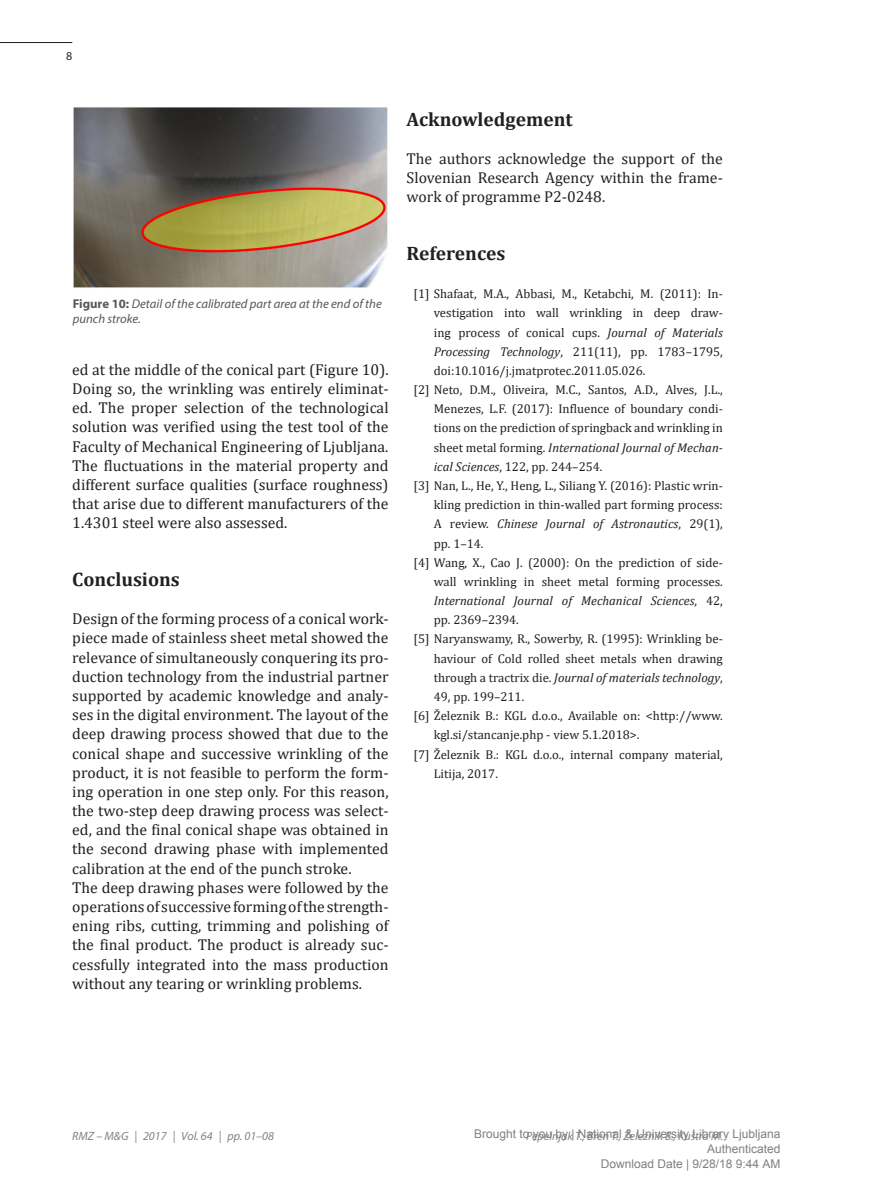
<style>
.page{position:relative;width:893px;height:1191px;background:#fff}
.page>*{position:absolute;margin:0;border:0;box-sizing:border-box;transform-origin:0 0}
.naslov_1{font:700 19.5px "Cambria";color:#231f20}
.besedilo{font:15.75px/19.2px "Cambria";color:#231f20;text-align:justify}
.t1{font:12.75px/19.2px "Cambria";color:#231f20;text-align:justify}
.podpisi_k_slikam{font:italic 12.75px/15.3px "Myriad Pro";color:#57585a}
.t2{font:12px/15px "Arial";color:#808080;text-align:right}
.t3{font:italic 12px "Myriad Pro";color:#808285}
.t4{font:12px "Myriad Pro";color:#231f20}
.s1{font-weight:700;font-style:normal}
.s2{font-style:italic}
</style>
<div class="page">
<hr style="left:0;top:42px;width:72px;height:1px;background:#231f20">
<img style="left:73px;top:107px;width:315px;height:181px">
<p class="t4" style="left:66px;top:48px;width:8px">8</p>
<p class="podpisi_k_slikam" style="left:73px;top:296px;width:311px"><span class="s1">Figure 10:</span> Detail of the calibrated part area at the end of the punch stroke.</p>
<p class="besedilo" style="left:72px;top:360px;width:318px">ed at the middle of the conical part (Figure 10).<br>Doing so, the wrinkling was entirely eliminat&shy;ed. The proper selection of the technological solution was verified using the test tool of the Faculty of Mechanical Engineering of Ljubljana.<br>The fluctuations in the material property and different surface qualities (surface roughness) that arise due to different manufacturers of the 1.4301 steel were also assessed.</p>
<p class="naslov_1" style="left:72px;top:565px;width:109px">Conclusions</p>
<p class="besedilo" style="left:72px;top:609px;width:318px">Design of the forming process of a conical work&shy;piece made of stainless sheet metal showed the relevance of simultaneously conquering its pro&shy;duction technology from the industrial partner supported by academic knowledge and analy&shy;ses in the digital environment. The layout of the deep drawing process showed that due to the conical shape and successive wrinkling of the product, it is not feasible to perform the form&shy;ing operation in one step only. For this reason, the two-step deep drawing process was select&shy;ed, and the final conical shape was obtained in the second drawing phase with implemented calibration at the end of the punch stroke.</p>
<p class="besedilo" style="left:72px;top:877px;width:318px">The deep drawing phases were followed by the operations of successive forming of the strength&shy;ening ribs, cutting, trimming and polishing of the final product. The product is already suc&shy;cessfully integrated into the mass production without any tearing or wrinkling problems.</p>
<p class="naslov_1" style="left:407px;top:105px;width:168px">Acknowledgement</p>
<p class="besedilo" style="left:407px;top:149px;width:318px">The authors acknowledge the support of the Slovenian Research Agency within the frame&shy;work of programme P2-0248.</p>
<p class="naslov_1" style="left:407px;top:239px;width:100px">References</p>
<p class="t1" style="left:434px;top:284px;width:291px;text-indent:-20px">[1] Shafaat, M.A., Abbasi, M., Ketabchi, M. (2011): In&shy;vestigation into wall wrinkling in deep draw&shy;ing process of conical cups. <span class="s2">Journal of Materials Processing Technology</span>, 211(11), pp. 1783–1795, doi:10.1016/j.jmatprotec.2011.05.026.</p>
<p class="t1" style="left:434px;top:380px;width:291px;text-indent:-20px">[2] Neto, D.M., Oliveira, M.C., Santos, A.D., Alves, J.L., Menezes, L.F. (2017): Influence of boundary condi&shy;tions on the prediction of springback and wrinkling in sheet metal forming. <span class="s2">International Journal of Mechan&shy;ical Sciences</span>, 122, pp. 244–254.</p>
<p class="t1" style="left:434px;top:476px;width:291px;text-indent:-20px">[3] Nan, L., He, Y., Heng, L., Siliang Y. (2016): Plastic wrin&shy;kling prediction in thin-walled part forming process:<br>A review. <span class="s2">Chinese Journal of Astronautics</span>, 29(1), pp. 1–14.</p>
<p class="t1" style="left:434px;top:553px;width:291px;text-indent:-20px">[4] Wang, X., Cao J. (2000): On the prediction of side&shy;wall wrinkling in sheet metal forming processes.<br><span class="s2">International Journal of Mechanical Sciences</span>, 42, pp. 2369–2394.</p>
<p class="t1" style="left:434px;top:629px;width:291px;text-indent:-20px">[5] Naryanswamy, R., Sowerby, R. (1995): Wrinkling be&shy;haviour of Cold rolled sheet metals when drawing through a tractrix die. <span class="s2">Journal of materials technology</span>, 49, pp. 199–211.</p>
<p class="t1" style="left:434px;top:706px;width:291px;text-indent:-20px">[6] Železnik B.: KGL d.o.o., Available on: &lt;http://www. kgl.si/stancanje.php - view 5.1.2018&gt;.</p>
<p class="t1" style="left:434px;top:744px;width:291px;text-indent:-20px">[7] Železnik B.: KGL d.o.o., internal company material,<br>Litija, 2017.</p>
<p class="t3" style="left:72px;top:1128px;width:203px">RMZ – M&amp;G | 2017 | Vol. 64 | pp. 01–08</p>
<p class="t2" style="left:474px;top:1127px;width:308px">Brought to you by | National &amp; University Library Ljubljana<br>Authenticated<br>Download Date | 9/28/18 9:44 AM</p>
<p class="t3" style="left:526px;top:1128px;width:198px">Pepelnjak T., Bren T., Železnik B., Kuštra M.</p>
</div>
